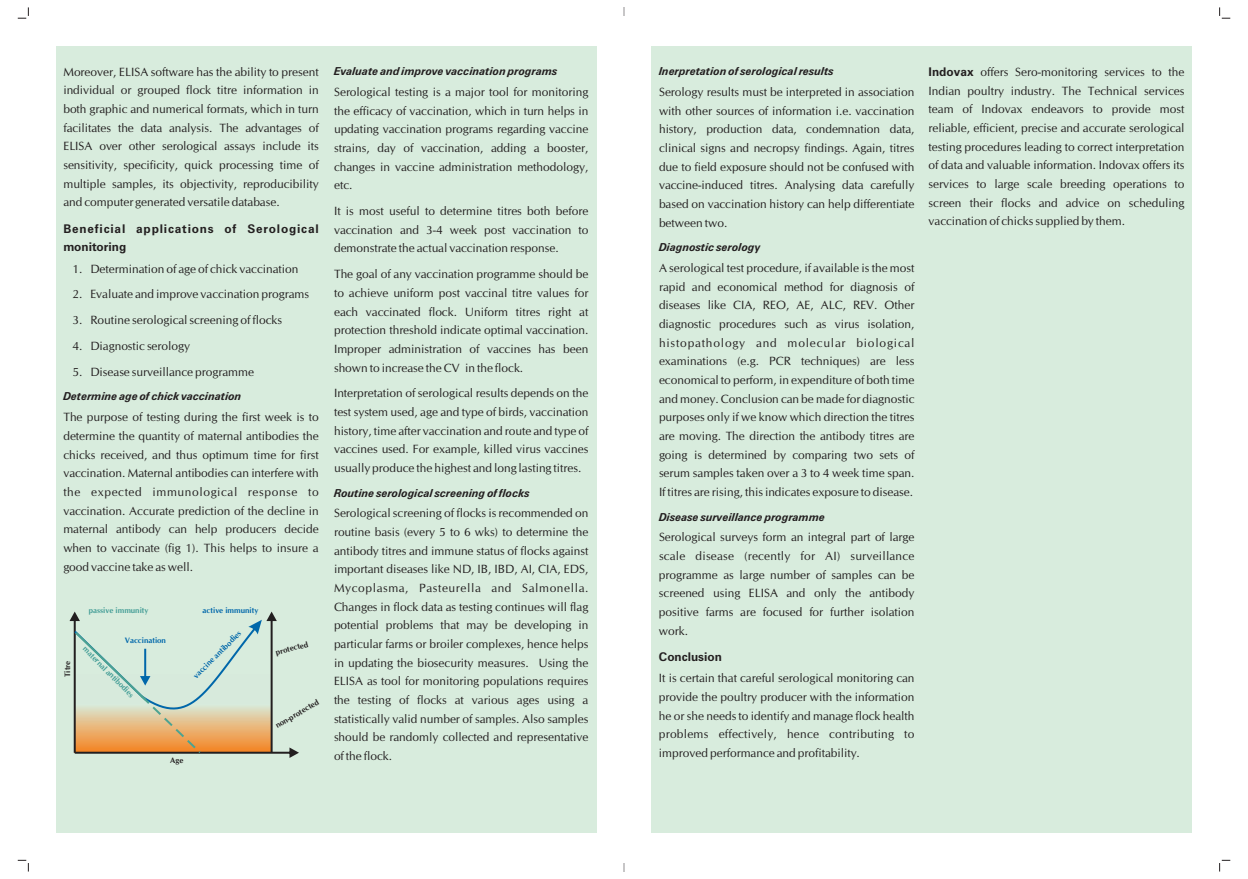
<style>
.page{position:relative;width:1248px;height:879px;background:#fff}
.page>*{position:absolute;margin:0;border:0;box-sizing:border-box;transform-origin:0 0}
.t1{font:12px/18.7px "CG Omega";color:#231f20;text-align:justify}
.t2{font:700 12px/18.7px "Zurich BT";letter-spacing:.065em;color:#231f20}
.t3{font:700 12px "Zurich BT";color:#231f20}
.t4{font:italic 700 11px "Zurich BT";color:#231f20}
.t5{font:700 7.9px "CG Omega";color:#0067aa}
.t6{font:700 7.9px "CG Omega";color:#439d96}
.t7{font:700 7.9px "CG Omega";color:#231f20}
.s1{font-family:"Zurich BT";font-weight:700}
</style>
<div class="page">
<div style="left:651px;top:46px;width:540px;height:786px;background:#d8ecdd"></div>
<div style="left:56px;top:46px;width:540px;height:786px;background:#d8ecdd"></div>
<svg style="left:18px;top:7px;width:11px;height:12px"></svg>
<svg style="left:1219px;top:7px;width:11px;height:12px"></svg>
<svg style="left:18px;top:860px;width:11px;height:11px"></svg>
<svg style="left:1219px;top:860px;width:11px;height:11px"></svg>
<svg style="left:69px;top:611px;width:230px;height:147px"></svg>
<p class="t1" style="left:63px;top:63px;width:257px">Moreover, ELISA software has the ability to present individual or grouped flock titre information in both graphic and numerical formats, which in turn facilitates the data analysis. The advantages of ELISA over other serological assays include its sensitivity, specificity, quick processing time of multiple samples, its objectivity, reproducibility and computer generated versatile database.</p>
<p class="t2" style="left:63px;top:220px;width:257px">Beneficial applications of Serological monitoring</p>
<p class="t1" style="left:72px;top:260px;width:227px">1. Determination of age of chick vaccination</p>
<p class="t1" style="left:72px;top:286px;width:238px">2. Evaluate and improve vaccination programs</p>
<p class="t1" style="left:72px;top:312px;width:211px">3. Routine serological screening of flocks</p>
<p class="t1" style="left:72px;top:337px;width:119px">4. Diagnostic serology</p>
<p class="t1" style="left:72px;top:363px;width:183px">5. Disease surveillance programme</p>
<p class="t4" style="left:63px;top:392px;width:180px">Determine age of chick vaccination</p>
<p class="t1" style="left:63px;top:409px;width:257px">The purpose of testing during the first week is to determine the quantity of maternal antibodies the chicks received, and thus optimum time for first vaccination. Maternal antibodies can interfere with the expected immunological response to vaccination. Accurate prediction of the decline in maternal antibody can help producers decide when to vaccinate (fig 1). This helps to insure a good vaccine take as well.</p>
<p class="t7" style="left:64px;top:677px;width:18px;rotate:-90deg">Titre</p>
<p class="t6" style="left:89px;top:607px;width:61px">passive immunity</p>
<p class="t5" style="left:203px;top:607px;width:57px">active immunity</p>
<p class="t5" style="left:125px;top:637px;width:43px">Vaccination</p>
<p class="t5" style="left:192px;top:675px;width:65px;rotate:-45deg">vaccin antib d es</p>
<p class="t6" style="left:87px;top:645px;width:70px;rotate:45deg">matern antib d s</p>
<p class="t7" style="left:170px;top:757px;width:15px">Age</p>
<p class="t7" style="left:275px;top:649px;width:35px;rotate:-15deg">protected</p>
<p class="t7" style="left:274px;top:723px;width:50px;rotate:-30deg">non-pro ec ed</p>
<p class="t4" style="left:334px;top:67px;width:225px">Evaluate and improve vaccination programs</p>
<p class="t1" style="left:334px;top:83px;width:256px">Serological testing is a major tool for monitoring the efficacy of vaccination, which in turn helps in updating vaccination programs regarding vaccine strains, day of vaccination, adding a booster, changes in vaccine administration methodology, etc.</p>
<p class="t1" style="left:334px;top:202px;width:256px">It is most useful to determine titres both before vaccination and 3-4 week post vaccination to demonstrate the actual vaccination response.</p>
<p class="t1" style="left:334px;top:266px;width:256px">The goal of any vaccination programme should be to achieve uniform post vaccinal titre values for each vaccinated flock. Uniform titres right at protection threshold indicate optimal vaccination.<br>Improper administration of vaccines has been shown to increase the CV in the flock.</p>
<p class="t1" style="left:334px;top:385px;width:256px">Interpretation of serological results depends on the test system used, age and type of birds, vaccination history, time after vaccination and route and type of vaccines used. For example, killed virus vaccines usually produce the highest and long lasting titres.</p>
<p class="t4" style="left:334px;top:488px;width:197px">Routine serological screening of flocks</p>
<p class="t1" style="left:334px;top:505px;width:256px">Serological screening of flocks is recommended on routine basis (every 5 to 6 wks) to determine the antibody titres and immune status of flocks against important diseases like ND, IB, IBD, AI, CIA, EDS, Mycoplasma, Pasteurella and Salmonella.<br>Changes in flock data as testing continues will flag potential problems that may be developing in particular farms or broiler complexes, hence helps in updating the biosecurity measures. Using the ELISA as tool for monitoring populations requires the testing of flocks at various ages using a statistically valid number of samples. Also samples should be randomly collected and representative of the flock.</p>
<p class="t4" style="left:659px;top:67px;width:176px">Inerpretation of serological results</p>
<p class="t1" style="left:659px;top:83px;width:257px">Serology results must be interpreted in association with other sources of information i.e. vaccination history, production data, condemnation data, clinical signs and necropsy findings. Again, titres due to field exposure should not be confused with vaccine-induced titres. Analysing data carefully based on vaccination history can help differentiate between two.</p>
<p class="t4" style="left:659px;top:243px;width:103px">Diagnostic serology</p>
<p class="t1" style="left:659px;top:259px;width:257px">A serological test procedure, if available is the most rapid and economical method for diagnosis of diseases like CIA, REO, AE, ALC, REV. Other diagnostic procedures such as virus isolation, histopathology and molecular biological examinations (e.g. PCR techniques) are less economical to perform, in expenditure of both time and money. Conclusion can be made for diagnostic purposes only if we know which direction the titres are moving. The direction the antibody titres are going is determined by comparing two sets of serum samples taken over a 3 to 4 week time span.<br>If titres are rising, this indicates exposure to disease.</p>
<p class="t4" style="left:659px;top:512px;width:168px">Disease surveillance programme</p>
<p class="t1" style="left:659px;top:529px;width:257px">Serological surveys form an integral part of large scale disease (recently for AI) surveillance programme as large number of samples can be screened using ELISA and only the antibody positive farms are focused for further isolation work.</p>
<p class="t3" style="left:659px;top:652px;width:64px">Conclusion</p>
<p class="t1" style="left:659px;top:669px;width:257px">It is certain that careful serological monitoring can provide the poultry producer with the information he or she needs to identify and manage flock health problems effectively, hence contributing to improved performance and profitability.</p>
<p class="t1" style="left:928px;top:63px;width:257px"><span class="s1">Indovax</span> offers Sero-monitoring services to the Indian poultry industry. The Technical services team of Indovax endeavors to provide most reliable, efficient, precise and accurate serological testing procedures leading to correct interpretation of data and valuable information. Indovax offers its services to large scale breeding operations to screen their flocks and advice on scheduling vaccination of chicks supplied by them.</p>
</div>
